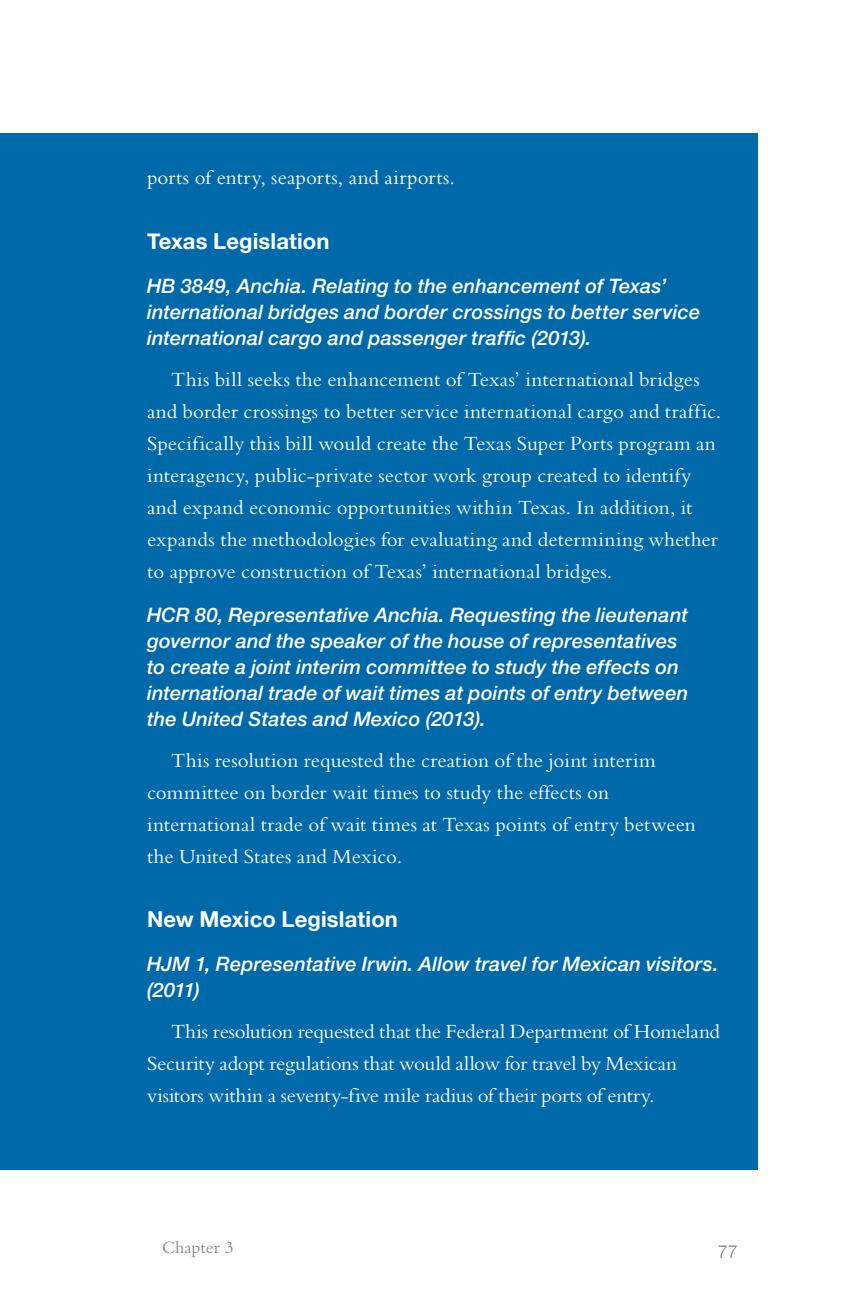
<style>
.page{position:relative;width:864px;height:1296px;background:#fff}
.page>*{position:absolute;margin:0;border:0;box-sizing:border-box;transform-origin:0 0}
.t1{font:700 22px "Helvetica Neue";letter-spacing:.005em;color:#fff}
.t2{font:21px/32px "Bembo";letter-spacing:.005em;color:#fff}
.t3{font:21px/32px "Bembo";letter-spacing:-.015em;color:#fff}
.t4{font:italic 500 20px/26px "Helvetica Neue LT Std";letter-spacing:.005em;color:#fff}
.t5{font:18px "Bembo";color:#88888b}
.t6{font:300 18px "Helvetica Neue";color:#77777b}
</style>
<div class="page">
<div style="left:0;top:134px;width:757px;height:1036px;background:#0069aa"></div>
<p class="t2" style="left:147px;top:161px;width:309px">ports of entry, seaports, and airports.</p>
<p class="t1" style="left:147px;top:224px;width:184px">Texas Legislation</p>
<p class="t4" style="left:147px;top:272px;width:555px">HB 3849, Anchia. Relating to the enhancement of Texas’ international bridges and border crossings to better service international cargo and passenger traffic (2013).</p>
<p class="t2" style="left:147px;top:363px;width:576px;text-indent:24px">This bill seeks the enhancement of Texas’ international bridges and border crossings to better service international cargo and traffic.<br>Specifically this bill would create the Texas Super Ports program an interagency, public-private sector work group created to identify and expand economic opportunities within Texas. In addition, it expands the methodologies for evaluating and determining whether to approve construction of Texas’ international bridges.</p>
<p class="t4" style="left:147px;top:601px;width:543px">HCR 80, Representative Anchia. Requesting the lieutenant governor and the speaker of the house of representatives to create a joint interim committee to study the effects on international trade of wait times at points of entry between the United States and Mexico (2013).</p>
<p class="t2" style="left:147px;top:744px;width:550px;text-indent:24px">This resolution requested the creation of the joint interim committee on border wait times to study the effects on international trade of wait times at Texas points of entry between the United States and Mexico.</p>
<p class="t1" style="left:147px;top:902px;width:252px">New Mexico Legislation</p>
<p class="t4" style="left:147px;top:951px;width:573px">HJM 1, Representative Irwin. Allow travel for Mexican visitors. (2011)</p>
<p class="t3" style="left:147px;top:1015px;width:575px;text-indent:24px">This resolution requested that the Federal Department of Homeland<br>Security adopt regulations that would allow for travel by Mexican visitors within a seventy-five mile radius of their ports of entry.</p>
<p class="t5" style="left:162px;top:1237px;width:73px">Chapter 3</p>
<p class="t6" style="left:718px;top:1237px;width:22px">77</p>
</div>
